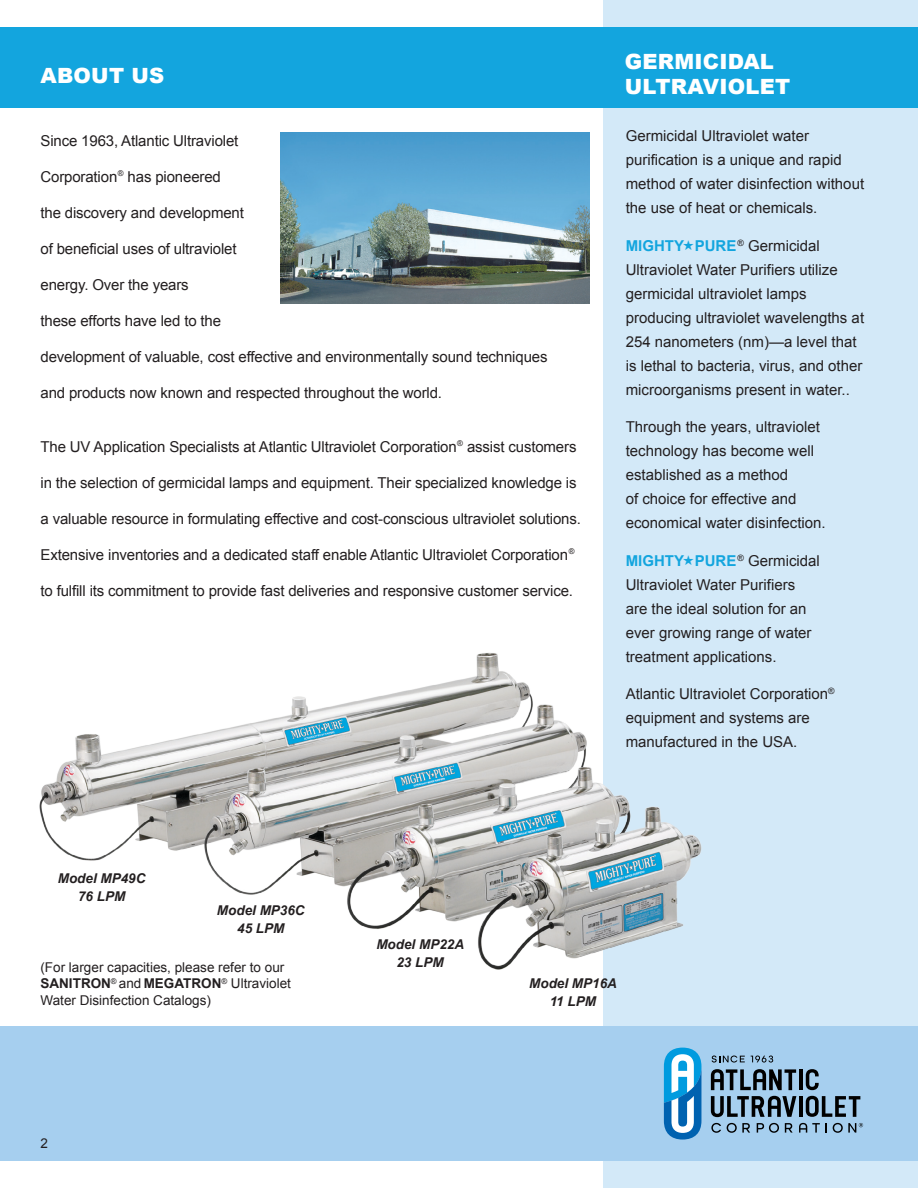
<style>
.page{position:relative;width:918px;height:1188px;background:#fff}
.page>*{position:absolute;margin:0;border:0;box-sizing:border-box;transform-origin:0 0}
.t1{font:900 21px/25.2px "Arial";letter-spacing:.01em;color:#fff}
.t2{font:15px/24px "Arial";letter-spacing:-.01em;color:#231f20}
.t3{font:13.5px/16.2px "Arial";color:#231f20}
.t4{font:italic 700 13.5px/18px "Arial";color:#231f20;text-align:center}
.s1{font-weight:700;color:#13a5de}
.s2{font-weight:700}
</style>
<div class="page">
<div style="left:603px;top:0;width:315px;height:1188px;background:#d3e9f8"></div>
<div style="left:0;top:27px;width:918px;height:81px;background:#13a5de"></div>
<div style="left:0;top:1026px;width:918px;height:135px;background:#a6cfef"></div>
<svg style="left:664px;top:1048px;width:37px;height:92px;background:#59aada"></svg>
<svg style="left:727px;top:1123px;width:23px;height:10px"></svg>
<svg style="left:757px;top:1123px;width:22px;height:10px"></svg>
<svg style="left:785px;top:1123px;width:8px;height:10px"></svg>
<svg style="left:799px;top:1123px;width:21px;height:10px"></svg>
<svg style="left:711px;top:1123px;width:10px;height:10px"></svg>
<svg style="left:833px;top:1123px;width:30px;height:10px"></svg>
<hr style="left:799px;top:1069px;width:4px;height:21px;background:#000">
<svg style="left:711px;top:1069px;width:85px;height:21px"></svg>
<svg style="left:806px;top:1069px;width:13px;height:21px"></svg>
<hr style="left:799px;top:1096px;width:4px;height:21px;background:#000">
<svg style="left:806px;top:1096px;width:54px;height:21px"></svg>
<svg style="left:711px;top:1096px;width:85px;height:21px"></svg>
<svg style="left:751px;top:1056px;width:22px;height:7px"></svg>
<svg style="left:712px;top:1056px;width:33px;height:7px"></svg>
<img style="left:40px;top:652px;width:662px;height:317px">
<img style="left:280px;top:132px;width:310px;height:172px">
<h1 class="t1" style="left:40px;top:62px;width:125px">ABOUT US</h1>
<p class="t2" style="left:41px;top:129px;width:199px">Since 1963, Atlantic Ultraviolet</p>
<p class="t2" style="left:41px;top:165px;width:182px">Corporation<sup>®</sup> has pioneered</p>
<p class="t2" style="left:40px;top:201px;width:205px">the discovery and development</p>
<p class="t2" style="left:40px;top:237px;width:198px">of beneficial uses of ultraviolet</p>
<p class="t2" style="left:40px;top:273px;width:150px">energy. Over the years</p>
<p class="t2" style="left:40px;top:309px;width:182px">these efforts have led to the</p>
<p class="t2" style="left:40px;top:345px;width:509px">development of valuable, cost effective and environmentally sound techniques</p>
<p class="t2" style="left:40px;top:381px;width:403px">and products now known and respected throughout the world.</p>
<p class="t2" style="left:40px;top:435px;width:538px">The UV Application Specialists at Atlantic Ultraviolet Corporation<sup>®</sup> assist customers</p>
<p class="t2" style="left:41px;top:471px;width:538px">in the selection of germicidal lamps and equipment. Their specialized knowledge is</p>
<p class="t2" style="left:41px;top:507px;width:542px">a valuable resource in formulating effective and cost-conscious ultraviolet solutions.</p>
<p class="t2" style="left:41px;top:543px;width:535px">Extensive inventories and a dedicated staff enable Atlantic Ultraviolet Corporation<sup>®</sup></p>
<p class="t2" style="left:40px;top:579px;width:534px">to fulfill its commitment to provide fast deliveries and responsive customer service.</p>
<h1 class="t1" style="left:625px;top:48px;width:167px">GERMICIDAL<br>ULTRAVIOLET</h1>
<p class="t2" style="left:626px;top:124px;width:240px">Germicidal Ultraviolet water purification is a unique and rapid method of water disinfection without the use of heat or chemicals.</p>
<p class="t2" style="left:626px;top:234px;width:240px"><span class="s1">MIGHTY PURE</span><sup>®</sup> Germicidal Ultraviolet Water Purifiers utilize germicidal ultraviolet lamps producing ultraviolet wavelengths at 254 nanometers (nm)—a level that is lethal to bacteria, virus, and other microorganisms present in water..</p>
<p class="t2" style="left:626px;top:415px;width:202px">Through the years, ultraviolet technology has become well established as a method<br>of choice for effective and economical water disinfection.</p>
<p class="t2" style="left:626px;top:549px;width:196px"><span class="s1">MIGHTY PURE</span><sup>®</sup> Germicidal<br>Ultraviolet Water Purifiers are the ideal solution for an ever growing range of water treatment applications.</p>
<p class="t2" style="left:626px;top:682px;width:211px">Atlantic Ultraviolet Corporation<sup>® </sup>equipment and systems are manufactured in the USA.</p>
<p class="t4" style="left:58px;top:869px;width:89px">Model MP49C<br>76 LPM</p>
<p class="t4" style="left:217px;top:901px;width:89px">Model MP36C<br>45 LPM</p>
<p class="t3" style="left:40px;top:959px;width:252px">(For larger capacities, please refer to our<br><span class="s2">SANITRON</span><sup>®</sup> and <span class="s2">MEGATRON</span><sup>®</sup> Ultraviolet<br>Water Disinfection Catalogs)</p>
<p class="t4" style="left:376px;top:936px;width:89px">Model MP22A<br>23 LPM</p>
<p class="t4" style="left:529px;top:974px;width:89px">Model MP16A<br>11 LPM</p>
<p class="t3" style="left:40px;top:1135px;width:9px">2</p>
</div>
